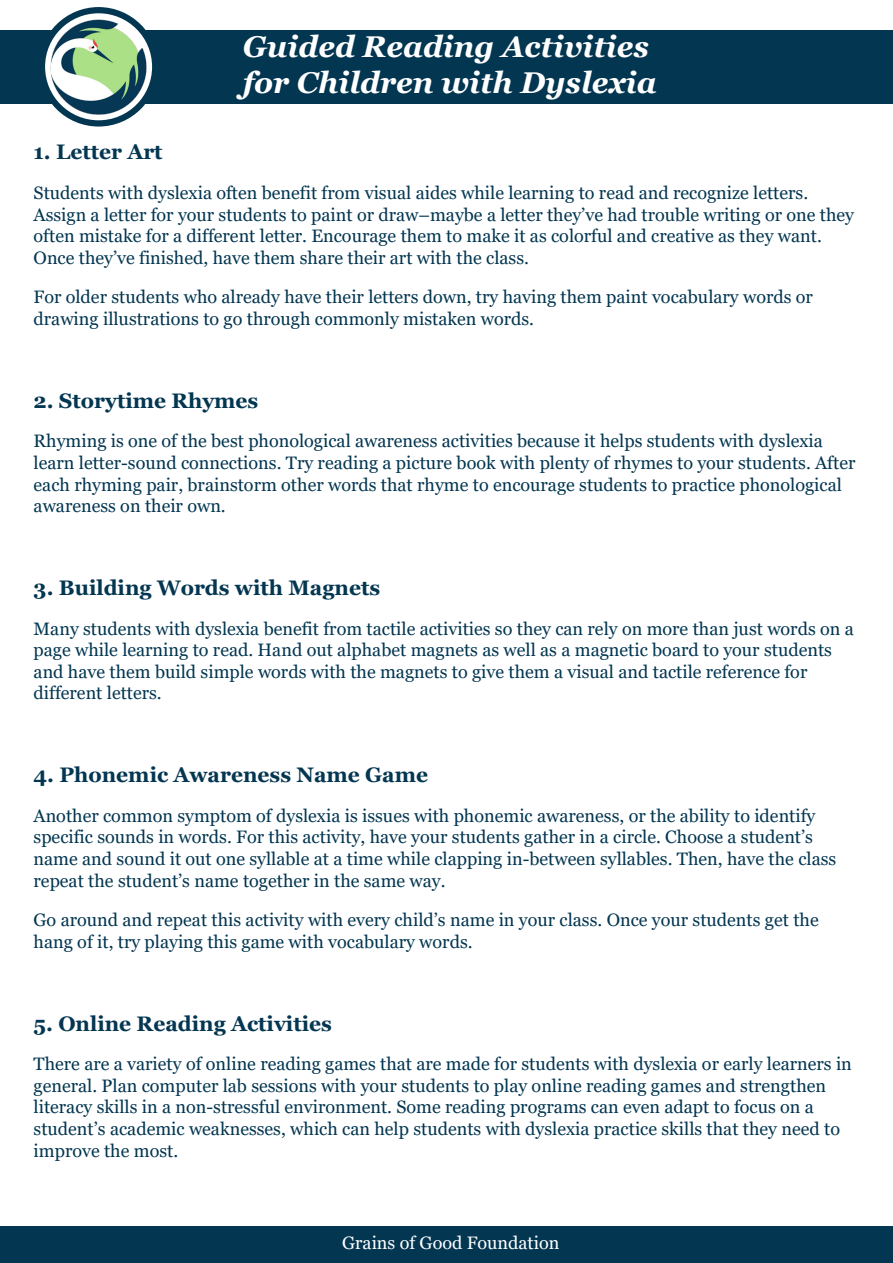
<style>
.page{position:relative;width:893px;height:1263px;background:#fff}
.page>*{position:absolute;margin:0;border:0;box-sizing:border-box;transform-origin:0 0}
.t1{font:italic 700 30px/36px "Georgia";color:#fff}
.t2{font:700 21px "Georgia";color:#033651}
.t3{font:18px/21.6px "Georgia";color:#033651}
.t4{font:18px "Georgia";color:#fff}
</style>
<div class="page">
<div style="left:0;top:30px;width:893px;height:74px;background:#033651"></div>
<img style="left:45px;top:7px;width:108px;height:120px">
<div style="left:0;top:1226px;width:893px;height:37px;background:#033651"></div>
<h1 class="t1" style="left:243px;top:29px;width:415px">Guided Reading Activities for Children with Dyslexia</h1>
<p class="t2" style="left:34px;top:139px;width:131px">1. Letter Art</p>
<p class="t3" style="left:34px;top:182px;width:822px">Students with dyslexia often benefit from visual aides while learning to read and recognize letters.<br>Assign a letter for your students to paint or draw–maybe a letter they’ve had trouble writing or one they often mistake for a different letter. Encourage them to make it as colorful and creative as they want.<br>Once they’ve finished, have them share their art with the class.</p>
<p class="t3" style="left:34px;top:287px;width:781px">For older students who already have their letters down, try having them paint vocabulary words or drawing illustrations to go through commonly mistaken words.</p>
<p class="t2" style="left:34px;top:387px;width:226px">2. Storytime Rhymes</p>
<p class="t3" style="left:34px;top:431px;width:823px">Rhyming is one of the best phonological awareness activities because it helps students with dyslexia learn letter-sound connections. Try reading a picture book with plenty of rhymes to your students. After each rhyming pair, brainstorm other words that rhyme to encourage students to practice phonological awareness on their own.</p>
<p class="t2" style="left:34px;top:574px;width:348px">3. Building Words with Magnets</p>
<p class="t3" style="left:34px;top:618px;width:822px">Many students with dyslexia benefit from tactile activities so they can rely on more than just words on a page while learning to read. Hand out alphabet magnets as well as a magnetic board to your students and have them build simple words with the magnets to give them a visual and tactile reference for different letters.</p>
<p class="t2" style="left:34px;top:761px;width:396px">4. Phonemic Awareness Name Game</p>
<p class="t3" style="left:34px;top:805px;width:804px">Another common symptom of dyslexia is issues with phonemic awareness, or the ability to identify specific sounds in words. For this activity, have your students gather in a circle. Choose a student’s name and sound it out one syllable at a time while clapping in-between syllables. Then, have the class repeat the student’s name together in the same way.</p>
<p class="t3" style="left:34px;top:909px;width:787px">Go around and repeat this activity with every child’s name in your class. Once your students get the hang of it, try playing this game with vocabulary words.</p>
<p class="t2" style="left:34px;top:1010px;width:300px">5. Online Reading Activities</p>
<p class="t3" style="left:34px;top:1053px;width:820px">There are a variety of online reading games that are made for students with dyslexia or early learners in general. Plan computer lab sessions with your students to play online reading games and strengthen literacy skills in a non-stressful environment. Some reading programs can even adapt to focus on a student’s academic weaknesses, which can help students with dyslexia practice skills that they need to improve the most.</p>
<p class="t4" style="left:342px;top:1232px;width:219px">Grains of Good Foundation</p>
</div>
